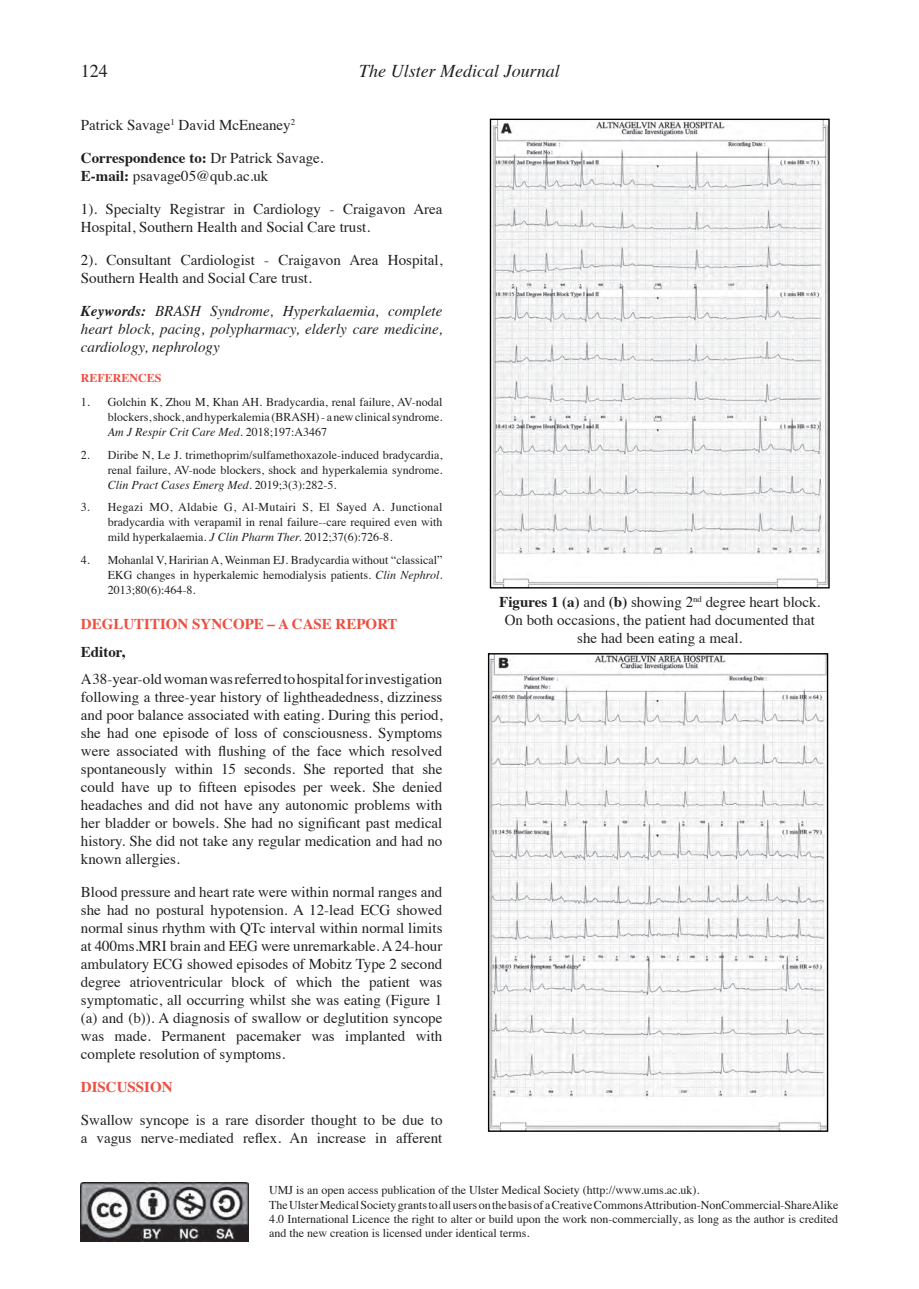
<style>
.page{position:relative;width:919px;height:1289px;background:#fff}
.page>*{position:absolute;margin:0;border:0;box-sizing:border-box;transform-origin:0 0}
.t1{font:italic 18px "Times";color:#231f20}
.t2{font:18px "Times";color:#231f20}
.t3{font:15px/18px "Times";color:#231f20}
.t4{font:italic 15px/18px "Times";color:#231f20;text-align:justify}
.t5{font:700 15px "Times";color:#ed4f42}
.t6{font:700 15px "Times";color:#231f20}
.t7{font:12px/15px "Times";color:#231f20;text-align:justify}
.t8{font:700 12px "Times";color:#ed4f42}
.s1{font-weight:700}
.s2{font-style:italic}
</style>
<div class="page">
<img style="left:81px;top:1182px;width:167px;height:59px">
<img style="left:491px;top:121px;width:336px;height:465px">
<div style="left:489px;top:119px;width:340px;height:469px;border:1px solid #000001"></div>
<img style="left:490px;top:655px;width:336px;height:474px">
<div style="left:488px;top:653px;width:340px;height:478px;border:1px solid #000001"></div>
<p class="t2" style="left:81px;top:54px;width:28px">124</p>
<p class="t1" style="left:359px;top:56px;width:202px">The Ulster Medical Journal</p>
<p class="t3" style="left:81px;top:115px;width:216px">Patrick Savage<sup>1</sup> David McEneaney<sup>2</sup></p>
<p class="t3" style="left:81px;top:148px;width:244px"><span class="s1">Correspondence to:</span> Dr Patrick Savage.<br><span class="s1">E-mail:</span> psavage05@qub.ac.uk</p>
<p class="t3" style="left:81px;top:199px;width:363px">1). Specialty Registrar in Cardiology - Craigavon Area<br>Hospital, Southern Health and Social Care trust.</p>
<p class="t3" style="left:81px;top:250px;width:363px">2). Consultant Cardiologist - Craigavon Area Hospital,<br>Southern Health and Social Care trust.</p>
<p class="t4" style="left:81px;top:301px;width:363px"><span class="s1">Keywords:</span> BRASH Syndrome, Hyperkalaemia, complete heart block, pacing, polypharmacy, elderly care medicine, cardiology, nephrology</p>
<p class="t8" style="left:81px;top:367px;width:82px">REFERENCES</p>
<p class="t7" style="left:108px;top:393px;width:336px;text-indent:-27px">1. Golchin K, Zhou M, Khan AH. Bradycardia, renal failure, AV-nodal blockers, shock, and hyperkalemia (BRASH) - a new clinical syndrome.<br><span class="s2">Am J Respir Crit Care Med.</span> 2018;197:A3467</p>
<p class="t7" style="left:108px;top:446px;width:336px;text-indent:-27px">2. Diribe N, Le J. trimethoprim/sulfamethoxazole-induced bradycardia, renal failure, AV-node blockers, shock and hyperkalemia syndrome.<br><span class="s2">Clin Pract Cases Emerg Med.</span> 2019;3(3):282-5.</p>
<p class="t7" style="left:108px;top:498px;width:336px;text-indent:-27px">3. Hegazi MO, Aldabie G, Al-Mutairi S, El Sayed A. Junctional bradycardia with verapamil in renal failure--care required even with mild hyperkalaemia. <span class="s2">J Clin Pharm Ther.</span> 2012;37(6):726-8.</p>
<p class="t7" style="left:108px;top:551px;width:336px;text-indent:-27px">4. Mohanlal V, Haririan A, Weinman EJ. Bradycardia without “classical” EKG changes in hyperkalemic hemodialysis patients. <span class="s2">Clin Nephrol.<br></span>2013;80(6):464-8.</p>
<p class="t5" style="left:81px;top:609px;width:318px">DEGLUTITION SYNCOPE – A CASE REPORT</p>
<p class="t6" style="left:81px;top:638px;width:46px">Editor,</p>
<p class="t3" style="left:81px;top:668px;width:363px;text-align:justify">A 38-year-old woman was referred to hospital for investigation following a three-year history of lightheadedness, dizziness and poor balance associated with eating. During this period, she had one episode of loss of consciousness. Symptoms were associated with flushing of the face which resolved spontaneously within 15 seconds. She reported that she could have up to fifteen episodes per week. She denied headaches and did not have any autonomic problems with her bladder or bowels. She had no significant past medical history. She did not take any regular medication and had no known allergies.</p>
<p class="t3" style="left:81px;top:881px;width:363px;text-align:justify">Blood pressure and heart rate were within normal ranges and she had no postural hypotension. A 12-lead ECG showed normal sinus rhythm with QTc interval within normal limits at 400ms.MRI brain and EEG were unremarkable. A 24-hour ambulatory ECG showed episodes of Mobitz Type 2 second degree atrioventricular block of which the patient was symptomatic, all occurring whilst she was eating (Figure 1 (a) and (b)). A diagnosis of swallow or deglutition syncope was made. Permanent pacemaker was implanted with complete resolution of symptoms.</p>
<p class="t5" style="left:81px;top:1072px;width:93px">DISCUSSION</p>
<p class="t3" style="left:81px;top:1109px;width:363px">Swallow syncope is a rare disorder thought to be due to a vagus nerve-mediated reflex. An increase in afferent</p>
<p class="t3" style="left:499px;top:592px;width:322px;text-align:center"><span class="s1">Figures 1 (a)</span> and <span class="s1">(b)</span> showing 2<sup>nd</sup> degree heart block.<br>On both occasions, the patient had documented that she had been eating a meal.</p>
<p class="t7" style="left:269px;top:1181px;width:570px;line-height:14.4px;text-align:left">UMJ is an open access publication of the Ulster Medical Society (http://www.ums.ac.uk).<br>The Ulster Medical Society grants to all users on the basis of a Creative Commons Attribution-NonCommercial-ShareAlike 4.0 International Licence the right to alter or build upon the work non-commercially, as long as the author is credited and the new creation is licensed under identical terms.</p>
</div>
